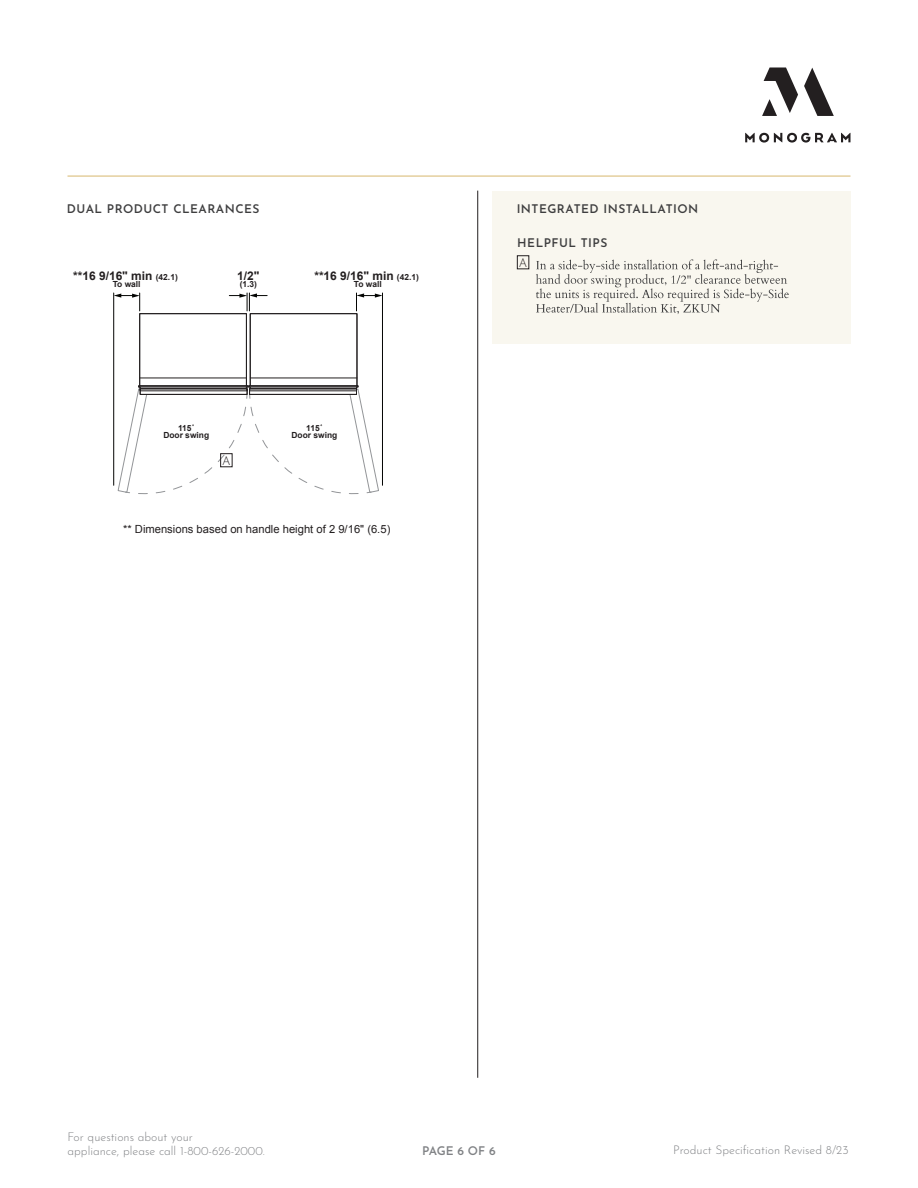
<style>
.page{position:relative;width:918px;height:1188px;background:#fff}
.page>*{position:absolute;margin:0;border:0;box-sizing:border-box;transform-origin:0 0}
.t1{font:300 12px/14.4px "Josefin Sans";color:#808285}
.t2{font:600 12px "Josefin Sans";letter-spacing:.04em;color:#3e3e3f}
.t3{font:700 12px "Arial";color:#231f20}
.t4{font:100 12px "Josefin Sans";color:#808285}
.t5{font:600 12px "Josefin Sans";letter-spacing:-.015em;color:#808285}
.t6{font:300 12px "Josefin Sans";color:#231f20}
.t7{font:11.25px "Arial";color:#231f20}
.t8{font:700 8.4px/7.6px "Arial";color:#231f20;text-align:center}
.s1{font-size:8.4px}
</style>
<div class="page">
<div style="left:492px;top:191px;width:358px;height:152px;background:#f9f7ef"></div>
<hr style="left:477px;top:191px;width:1px;height:887px;background:#231f20">
<div style="left:517px;top:255px;width:12px;height:14px;border:1px solid #231f20"></div>
<svg style="left:536px;top:259px;width:253px;height:55px"></svg>
<hr style="left:68px;top:176px;width:782px;height:1px;background:#dcbf7e">
<svg style="left:745px;top:68px;width:105px;height:75px"></svg>
<hr style="left:113px;top:293px;width:1px;height:192px;background:#040503">
<hr style="left:382px;top:293px;width:1px;height:192px;background:#040503">
<svg style="left:114px;top:293px;width:268px;height:202px"></svg>
<div style="left:220px;top:453px;width:13px;height:14px;border:1px solid #231f20"></div>
<p class="t2" style="left:67px;top:199px;width:194px">DUAL PRODUCT CLEARANCES</p>
<p class="t3" style="left:73px;top:267px;width:106px">**16 9/16" min <span class="s1">(42.1)</span></p>
<p class="t8" style="left:113px;top:281px;width:29px">To wall</p>
<p class="t3" style="left:237px;top:267px;width:24px">1/2"</p>
<p class="t8" style="left:240px;top:281px;width:19px">(1.3)</p>
<p class="t3" style="left:314px;top:267px;width:106px">**16 9/16" min <span class="s1">(42.1)</span></p>
<p class="t8" style="left:354px;top:281px;width:29px">To wall</p>
<p class="t8" style="left:163px;top:424px;width:47px">115<br>Door swing</p>
<p class="t8" style="left:292px;top:424px;width:47px">115<br>Door swing</p>
<p class="t6" style="left:222px;top:451px;width:10px">A</p>
<p class="t7" style="left:123px;top:522px;width:269px">** Dimensions based on handle height of 2 9/16" (6.5)</p>
<p class="t2" style="left:517px;top:199px;width:183px">INTEGRATED INSTALLATION</p>
<p class="t2" style="left:517px;top:233px;width:92px">HELPFUL TIPS</p>
<p class="t6" style="left:519px;top:253px;width:10px">A</p>
<p class="t1" style="left:67px;top:1128px;width:199px">For questions about your<br>appliance, please call 1-800-626-2000.</p>
<p class="t5" style="left:422px;top:1142px;width:75px">PAGE 6 OF 6</p>
<p class="t4" style="left:673px;top:1141px;width:177px">Product Specification Revised 8/23</p>
</div>
